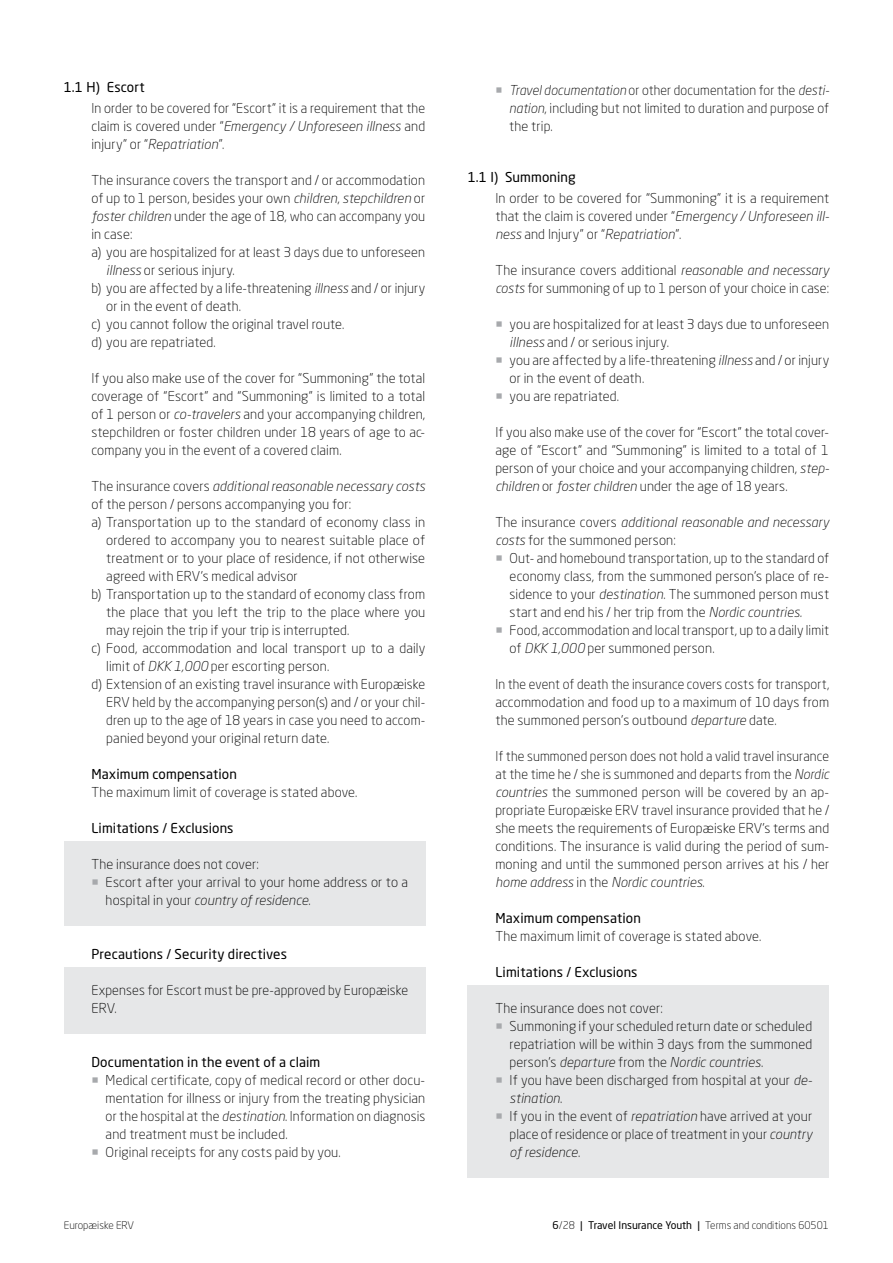
<style>
.page{position:relative;width:893px;height:1263px;background:#fff}
.page>*{position:absolute;margin:0;border:0;box-sizing:border-box;transform-origin:0 0}
.t1{font:300 13.5px/18px "Neo Sans W1 G";letter-spacing:.01em;color:#000}
.t2{font:italic 300 13.5px "Neo Sans Pro";letter-spacing:.01em;color:#000}
.t3{font:300 13.5px/18px "Neo Sans W1 G";letter-spacing:.01em;color:#000;text-align:justify;scale:.96 1}
.t4{font:13.5px "Neo Sans W1 G";letter-spacing:.005em;color:#000}
.t5{font:300 10.5px "Neo Sans W1 G";color:#000}
.s1{font-family:"Neo Sans W1 G";font-style:normal}
.s2{font-family:"Neo Sans Pro";font-style:italic}
.s3{color:#a7a9ac}
.s4{font-weight:400}
</style>
<div class="page">
<div style="left:468px;top:985px;width:361px;height:192px;background:#e6e7e8"></div>
<div style="left:64px;top:841px;width:361px;height:84px;background:#e6e7e8"></div>
<div style="left:64px;top:967px;width:361px;height:66px;background:#e6e7e8"></div>
<p class="t4" style="left:64px;top:79px;width:82px">1.1 H) Escort</p>
<p class="t1" style="left:91px;top:99px;width:335px">In order to be covered for “Escort” it is a requirement that the</p>
<p class="t2" style="left:91px;top:118px;width:335px"><span class="s1">claim is covered under “</span>Emergency / Unforeseen illness <span class="s1">and</span></p>
<p class="t1" style="left:91px;top:135px;width:135px">injury” or “<span class="s2">Repatriation</span>”.</p>
<p class="t1" style="left:91px;top:171px;width:335px">The insurance covers the transport and / or accommodation</p>
<p class="t1" style="left:91px;top:189px;width:335px">of up to 1 person, besides your own <span class="s2">children</span>, <span class="s2">stepchildren</span> or</p>
<p class="t1" style="left:91px;top:207px;width:335px"><span class="s2">foster children</span> under the age of 18, who can accompany you</p>
<p class="t1" style="left:91px;top:225px;width:43px">in case:</p>
<p class="t1" style="left:91px;top:243px;width:335px">a) you are hospitalized for at least 3 days due to unforeseen</p>
<p class="t1" style="left:106px;top:261px;width:130px"><span class="s2">illness</span> or serious injury.</p>
<p class="t1" style="left:91px;top:279px;width:335px">b) you are affected by a life-threatening <span class="s2">illness</span> and / or injury</p>
<p class="t1" style="left:106px;top:297px;width:136px">or in the event of death.</p>
<p class="t1" style="left:91px;top:315px;width:255px">c) you cannot follow the original travel route.</p>
<p class="t1" style="left:91px;top:333px;width:126px">d) you are repatriated.</p>
<p class="t1" style="left:91px;top:369px;width:335px;text-align:justify">If you also make use of the cover for “Summoning” the total coverage of “Escort” and “Summoning” is limited to a total of 1 person or <span class="s2">co-travelers</span> and your accompanying children, stepchildren or foster children under 18 years of age to ac&shy;company you in the event of a covered claim.</p>
<p class="t2" style="left:91px;top:478px;width:335px"><span class="s1">The insurance covers</span> additional reasonable necessary costs</p>
<p class="t1" style="left:91px;top:495px;width:261px">of the person / persons accompanying you for:</p>
<p class="t1" style="left:91px;top:513px;width:335px">a) Transportation up to the standard of economy class in</p>
<p class="t1" style="left:106px;top:531px;width:320px">ordered to accompany you to nearest suitable place of</p>
<p class="t1" style="left:106px;top:549px;width:320px">treatment or to your place of residence, if not otherwise</p>
<p class="t1" style="left:106px;top:567px;width:193px">agreed with ERV’s medical advisor</p>
<p class="t1" style="left:91px;top:585px;width:335px">b) Transportation up to the standard of economy class from</p>
<p class="t1" style="left:106px;top:603px;width:320px">the place that you left the trip to the place where you</p>
<p class="t1" style="left:106px;top:621px;width:245px">may rejoin the trip if your trip is interrupted.</p>
<p class="t1" style="left:91px;top:639px;width:335px">c) Food, accommodation and local transport up to a daily</p>
<p class="t1" style="left:106px;top:657px;width:225px">limit of <span class="s2">DKK 1,000</span> per escorting person.</p>
<p class="t1" style="left:91px;top:675px;width:335px">d) Extension of an existing travel insurance with Europæiske</p>
<p class="t1" style="left:106px;top:693px;width:320px">ERV held by the accompanying person(s) and / or your chil-</p>
<p class="t1" style="left:106px;top:711px;width:320px">dren up to the age of 18 years in case you need to accom-</p>
<p class="t1" style="left:106px;top:729px;width:224px">panied beyond your original return date.</p>
<p class="t4" style="left:91px;top:766px;width:147px">Maximum compensation</p>
<p class="t1" style="left:91px;top:783px;width:268px">The maximum limit of coverage is stated above.</p>
<p class="t4" style="left:91px;top:820px;width:144px">Limitations / Exclusions</p>
<p class="t1" style="left:91px;top:855px;width:169px">The insurance does not cover:</p>
<p class="t1" style="left:91px;top:873px;width:318px"><span class="s3">○</span> Escort after your arrival to your home address or to a</p>
<p class="t2" style="left:106px;top:892px;width:207px"><span class="s1">hospital in your</span> country of residence<span class="s1">.</span></p>
<p class="t4" style="left:91px;top:946px;width:197px">Precautions / Security directives</p>
<p class="t1" style="left:91px;top:981px;width:318px">Expenses for Escort must be pre-approved by Europæiske<br>ERV.</p>
<p class="t4" style="left:91px;top:1054px;width:230px">Documentation in the event of a claim</p>
<p class="t1" style="left:106px;top:1071px;width:321px;text-align:justify;text-indent:-14px"><span class="s3">○</span> Medical certificate, copy of medical record or other docu&shy;mentation for illness or injury from the treating physician or the hospital at the <span class="s2">destination</span>. Information on diagnosis and treatment must be included.</p>
<p class="t1" style="left:91px;top:1143px;width:251px"><span class="s3">○</span> Original receipts for any costs paid by you.</p>
<p class="t3" style="left:509px;top:81px;width:335px;text-indent:-14px"><span class="s3">○</span> <span class="s2">Travel documentation</span> or other documentation for the <span class="s2">desti&shy;nation</span>, including but not limited to duration and purpose of the trip.</p>
<p class="t4" style="left:468px;top:169px;width:110px">1.1 I) Summoning</p>
<p class="t1" style="left:495px;top:189px;width:335px">In order to be covered for “Summoning” it is a requirement that the claim is covered under “<span class="s2">Emergency / Unforeseen ill-</span></p>
<p class="t2" style="left:495px;top:226px;width:187px">ness <span class="s1">and Injury” or “</span>Repatriation<span class="s1">”.</span></p>
<p class="t1" style="left:495px;top:261px;width:335px">The insurance covers additional <span class="s2">reasonable and necessary costs</span> for summoning of up to 1 person of your choice in case:</p>
<p class="t1" style="left:510px;top:315px;width:321px;text-indent:-14px"><span class="s3">○</span> you are hospitalized for at least 3 days due to unforeseen <span class="s2">illness</span> and / or serious injury.</p>
<p class="t1" style="left:509px;top:351px;width:321px;text-indent:-14px"><span class="s3">○</span> you are affected by a life-threatening <span class="s2">illness</span> and / or injury or in the event of death.</p>
<p class="t1" style="left:495px;top:387px;width:125px"><span class="s3">○</span> you are repatriated.</p>
<p class="t1" style="left:495px;top:423px;width:335px;text-align:justify">If you also make use of the cover for “Escort” the total cover&shy;age of “Escort” and “Summoning” is limited to a total of 1 person of your choice and your accompanying children, <span class="s2">step&shy;children</span> or <span class="s2">foster children</span> under the age of 18 years.</p>
<p class="t2" style="left:495px;top:514px;width:335px"><span class="s1">The insurance covers</span> additional reasonable and necessary</p>
<p class="t1" style="left:495px;top:531px;width:182px"><span class="s2">costs</span> for the summoned person:</p>
<p class="t1" style="left:510px;top:549px;width:321px;text-align:justify;text-indent:-14px"><span class="s3">○</span> Out- and homebound transportation, up to the standard of economy class, from the summoned person’s place of re&shy;sidence to your <span class="s2">destination</span>. The summoned person must start and end his / her trip from the <span class="s2">Nordic countries.</span></p>
<p class="t1" style="left:510px;top:621px;width:321px;text-indent:-14px"><span class="s3">○</span> Food, accommodation and local transport, up to a daily limit of <span class="s2">DKK 1,000</span> per summoned person.</p>
<p class="t3" style="left:495px;top:675px;width:349px">In the event of death the insurance covers costs for transport, accommodation and food up to a maximum of 10 days from the summoned person’s outbound <span class="s2">departure</span> date.</p>
<p class="t1" style="left:495px;top:747px;width:335px;text-align:justify">If the summoned person does not hold a valid travel insurance at the time he / she is summoned and departs from the <span class="s2">Nordic countries</span> the summoned person will be covered by an ap&shy;propriate Europæiske ERV travel insurance provided that he / she meets the requirements of Europæiske ERV’s terms and conditions. The insurance is valid during the period of sum&shy;moning and until the summoned person arrives at his / her</p>
<p class="t2" style="left:495px;top:874px;width:211px">home address <span class="s1">in the</span> Nordic countries<span class="s1">.</span></p>
<p class="t4" style="left:495px;top:910px;width:147px">Maximum compensation</p>
<p class="t1" style="left:495px;top:927px;width:268px">The maximum limit of coverage is stated above.</p>
<p class="t4" style="left:495px;top:964px;width:144px">Limitations / Exclusions</p>
<p class="t1" style="left:495px;top:999px;width:169px">The insurance does not cover:</p>
<p class="t1" style="left:495px;top:1017px;width:318px;text-align:right"><span class="s3">○</span> Summoning if your scheduled return date or scheduled repatriation will be within 3 days from the summoned</p>
<p class="t2" style="left:510px;top:1054px;width:255px"><span class="s1">person’s</span> departure <span class="s1">from the</span> Nordic countries<span class="s1">.</span></p>
<p class="t1" style="left:495px;top:1071px;width:318px"><span class="s3">○</span> If you have been discharged from hospital at your <span class="s2">de-</span></p>
<p class="t2" style="left:510px;top:1090px;width:54px">stination<span class="s1">.</span></p>
<p class="t1" style="left:495px;top:1107px;width:318px;text-align:right"><span class="s3">○</span> If you in the event of <span class="s2">repatriation</span> have arrived at your place of residence or place of treatment in your <span class="s2">country</span></p>
<p class="t2" style="left:510px;top:1144px;width:72px">of residence<span class="s1">.</span></p>
<p class="t5" style="left:64px;top:1219px;width:72px">Europæiske ERV</p>
<p class="t5" style="left:552px;top:1219px;width:278px"><span class="s4">6</span>/28 <span class="s4">| Travel Insurance Youth |</span> Terms and conditions 60501</p>
</div>
